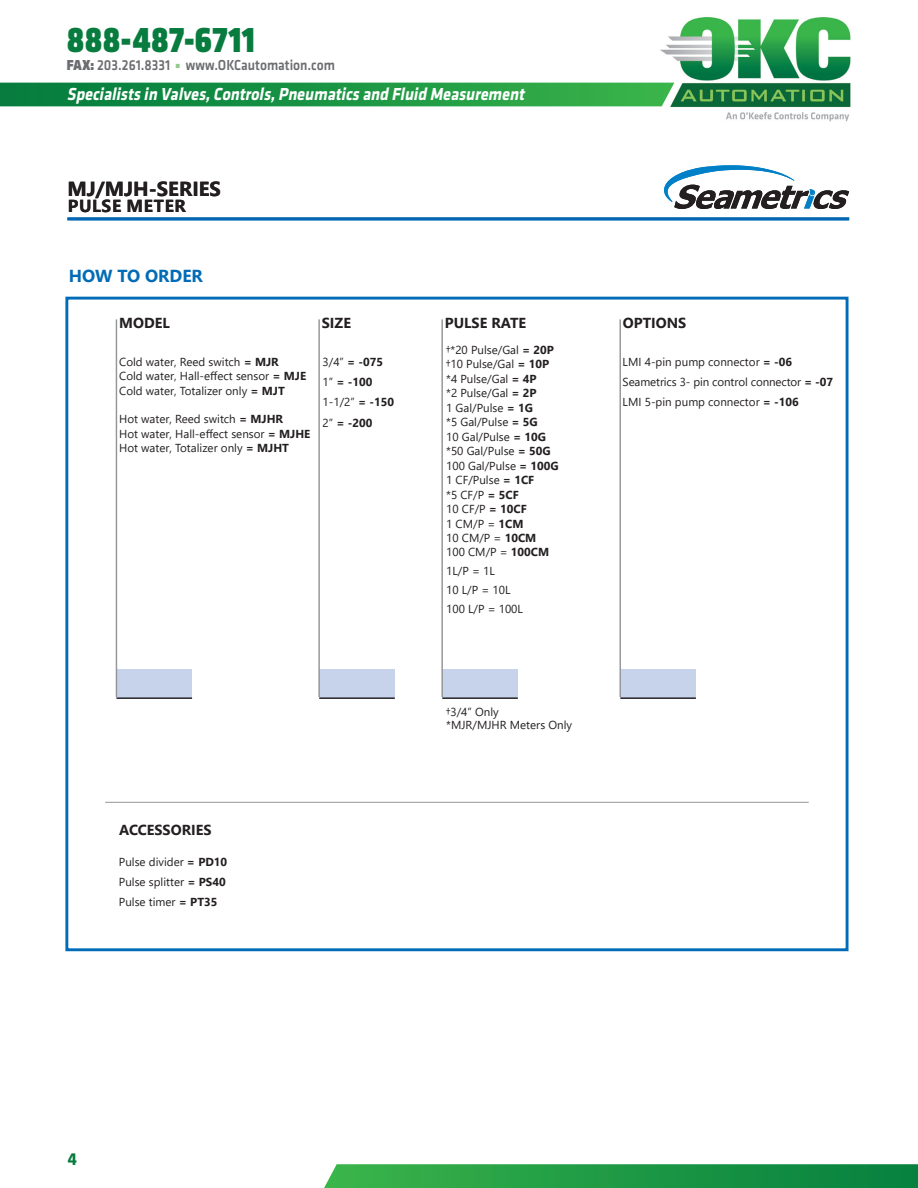
<style>
.page{position:relative;width:918px;height:1188px;background:#fff}
.page>*{position:absolute;margin:0;border:0;box-sizing:border-box;transform-origin:0 0}
.t1{font:36px "Klavika Display Bl";letter-spacing:.01em;color:#077c3e;scale:.9 1}
.t2{font:700 20.25px "Segoe UI";color:#231f20}
.t3{font:italic 700 18px "Klavika";color:#fff;scale:.9 1}
.t4{font:700 18px "Klavika";color:#077c3e}
.t5{font:700 17.4px "Segoe UI";letter-spacing:.035em;color:#231f20}
.t6{font:700 17.4px "Segoe UI";color:#006bb6}
.t7{font:500 15px "Klavika Basic";color:#6c6d70;scale:.9 1}
.t8{font:700 14.55px "Segoe UI";color:#231f20}
.t9{font:11.55px/14.5px "Segoe UI";color:#231f20}
.t10{font:700 11.55px/20.2px "Segoe UI";color:#231f20}
.s1{font-family:"Klavika Display Bl";font-weight:400}
.s2{color:#91cc8a}
.s3{font-weight:700}
.s4{font-weight:400}
</style>
<div class="page">
<svg style="left:664px;top:165px;width:185px;height:44px"></svg>
<hr style="left:67px;top:217px;width:782px;height:3px;background:#0167b4">
<div style="left:65px;top:297px;width:784px;height:654px;border:3px solid #006bb6"></div>
<hr style="left:105px;top:802px;width:704px;height:1px;background:#939598">
<div style="left:442px;top:669px;width:76px;height:29px;background:#c6d3eb"></div>
<hr style="left:442px;top:697px;width:76px;height:2px;background:#231f20">
<hr style="left:441px;top:319px;width:2px;height:378px;background:#939598">
<div style="left:319px;top:669px;width:76px;height:29px;background:#c6d3eb"></div>
<hr style="left:319px;top:697px;width:76px;height:2px;background:#231f20">
<hr style="left:318px;top:319px;width:2px;height:378px;background:#939598">
<div style="left:117px;top:669px;width:75px;height:29px;background:#c6d3eb"></div>
<hr style="left:117px;top:697px;width:75px;height:2px;background:#231f20">
<hr style="left:116px;top:319px;width:1px;height:378px;background:#939598">
<div style="left:620px;top:669px;width:76px;height:29px;background:#c6d3eb"></div>
<hr style="left:620px;top:697px;width:76px;height:2px;background:#231f20">
<hr style="left:620px;top:319px;width:1px;height:378px;background:#939598">
<img style="left:659px;top:17px;width:192px;height:105px">
<svg style="left:0;top:83px;width:674px;height:23px;background:#1e9745"></svg>
<svg style="left:324px;top:1164px;width:594px;height:24px;background:#249b48"></svg>
<h1 class="t1" style="left:67px;top:18px;width:210px">888-487-6711</h1>
<p class="t7" style="left:67px;top:55px;width:299px"><span class="s1">FAX:</span> 203.261.8331 <span class="s2">■</span> www.OKCautomation.com</p>
<h3 class="t3" style="left:67px;top:84px;width:513px">Specialists in Valves,Controls,Pneumatics and Fluid Measurement</h3>
<p class="t2" style="left:67px;top:169px;width:155px">MJ/MJH-SERIES</p>
<p class="t5" style="left:68px;top:190px;width:120px">PULSE METER</p>
<p class="t6" style="left:69px;top:260px;width:136px">HOW TO ORDER</p>
<p class="t8" style="left:119px;top:309px;width:52px">MODEL</p>
<p class="t8" style="left:322px;top:309px;width:31px">SIZE</p>
<p class="t8" style="left:445px;top:309px;width:83px">PULSE RATE</p>
<p class="t8" style="left:623px;top:309px;width:65px">OPTIONS</p>
<p class="t9" style="left:119px;top:353px;width:189px">Cold water, Reed switch <span class="s3">= MJR<br></span>Cold water, Hall-effect sensor <span class="s3">= MJE<br></span>Cold water, Totalizer only <span class="s3">= MJT</span></p>
<p class="t9" style="left:119px;top:411px;width:193px">Hot water, Reed switch <span class="s3">= MJHR<br></span>Hot water, Hall-effect sensor <span class="s3">= MJHE<br></span>Hot water, Totalizer only <span class="s3">= MJHT</span></p>
<p class="t9" style="left:446px;top:341px;width:114px">†*20 Pulse/Gal <span class="s3">= 20P </span>†10 Pulse/Gal <span class="s3">= 10P </span>*4 Pulse/Gal <span class="s3">= 4P<br></span>*2 Pulse/Gal <span class="s3">= 2P<br></span>1 Gal/Pulse <span class="s3">= 1G<br></span>*5 Gal/Pulse <span class="s3">= 5G<br></span>10 Gal/Pulse <span class="s3">= 10G </span>*50 Gal/Pulse <span class="s3">= 50G<br></span>100 Gal/Pulse <span class="s3">= 100G<br></span>1 CF/Pulse <span class="s3">= 1CF<br></span>*5 CF/P <span class="s3">= 5CF<br></span>10 CF/P <span class="s3">= 10CF<br></span>1 CM/P = <span class="s3">1CM<br></span>10 CM/P = <span class="s3">10CM<br></span>100 CM/P = <span class="s3">100CM</span></p>
<p class="t9" style="left:446px;top:561px;width:78px;line-height:18.8px">1L/P = 1L<br>10 L/P = 10L<br>100 L/P = 100L</p>
<p class="t10" style="left:323px;top:351px;width:73px"><span class="s4">3/4”</span> = -075<br><span class="s4">1”</span> = -100<br><span class="s4">1-1/2”</span> = -150<br><span class="s4">2”</span> = -200</p>
<p class="t9" style="left:623px;top:350px;width:212px;line-height:20.2px">LMI 4-pin pump connector <span class="s3">= -06<br></span>Seametrics 3- pin control connector <span class="s3">= -07<br></span>LMI 5-pin pump connector <span class="s3">= -106</span></p>
<p class="t9" style="left:446px;top:704px;width:127px;line-height:13px">†3/4” Only<br>*MJR/MJHR Meters Only</p>
<p class="t8" style="left:119px;top:816px;width:94px">ACCESSORIES</p>
<p class="t9" style="left:119px;top:850px;width:110px;line-height:20.2px">Pulse divider <span class="s3">= PD10<br></span>Pulse splitter <span class="s3">= PS40<br></span>Pulse timer <span class="s3">= PT35</span></p>
<p class="t4" style="left:68px;top:1149px;width:11px">4</p>
</div>
